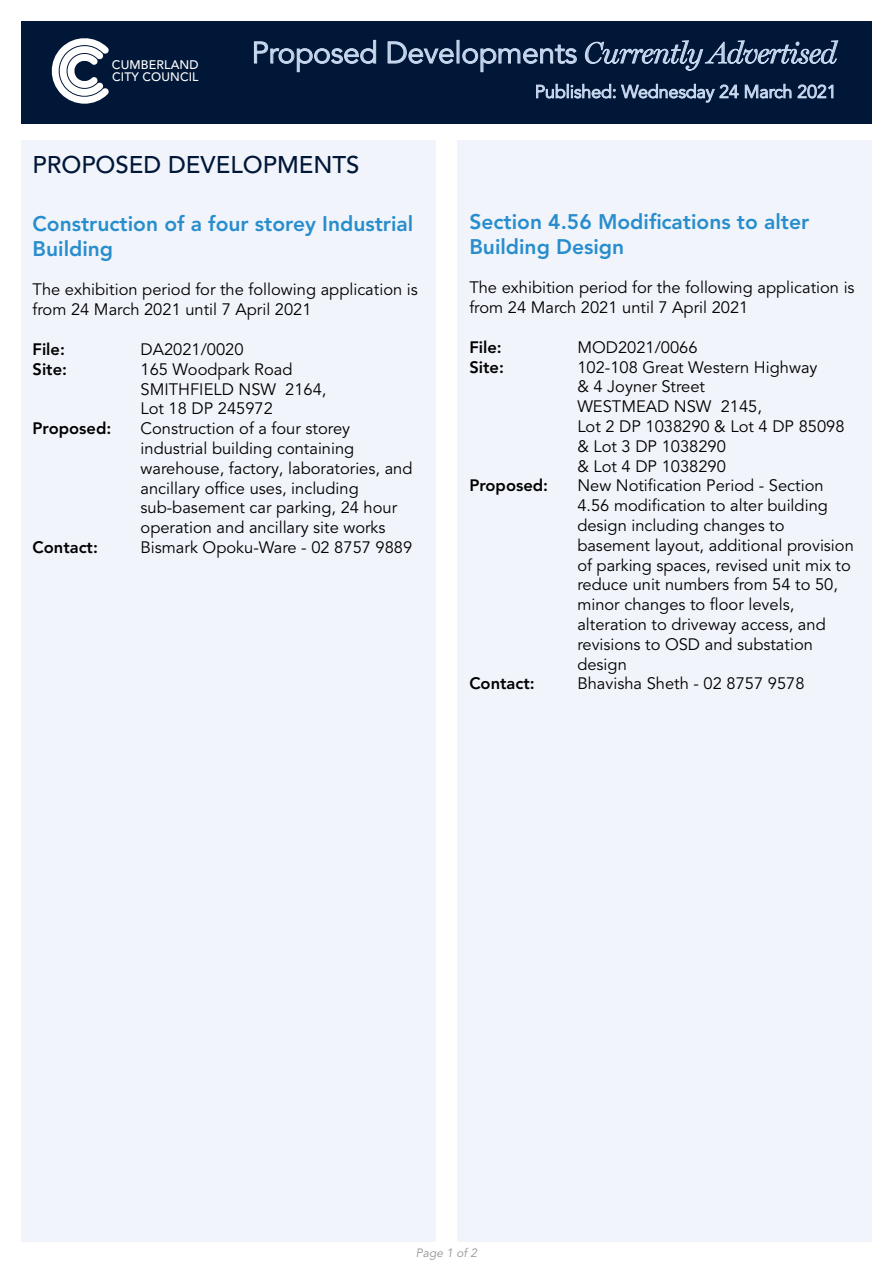
<style>
.page{position:relative;width:893px;height:1263px;background:#fff}
.page>*{position:absolute;margin:0;border:0;box-sizing:border-box;transform-origin:0 0}
.t1{font:30px "Avenir LT Pro";letter-spacing:-.01em;color:#c9d9f0}
.t2{font:500 24px "Avenir LT Pro";color:#001738}
.t3{font:800 21px/25.2px "Avenir LT Pro";color:#288dcd}
.t4{font:18px "Avenir LT Pro";letter-spacing:-.01em;color:#c9d9f0}
.t5{font:16.5px/19.8px "Avenir LT Pro";color:#000}
.t6{font:800 16.5px "Avenir LT Pro";color:#000}
.t7{font:500 12.3px "Avenir LT Pro";letter-spacing:.01em;color:#fff}
.t8{font:500 12.15px "Avenir LT Pro";letter-spacing:.01em;color:#fff}
.t9{font:italic 12px "Avenir LT Pro";color:#939598}
.s1{font-family:"Miller Display";font-weight:300;font-style:italic}
</style>
<div class="page">
<div style="left:21px;top:140px;width:415px;height:1102px;background:#f1f5fb"></div>
<div style="left:457px;top:140px;width:415px;height:1102px;background:#f1f5fb"></div>
<div style="left:21px;top:21px;width:851px;height:102px;background:#001738"></div>
<svg style="left:254px;top:40px;width:122px;height:33px"></svg>
<svg style="left:387px;top:41px;width:67px;height:23px"></svg>
<svg style="left:462px;top:44px;width:115px;height:29px"></svg>
<svg style="left:584px;top:40px;width:255px;height:31px"></svg>
<svg style="left:51px;top:38px;width:58px;height:66px"></svg>
<svg style="left:536px;top:83px;width:298px;height:20px"></svg>
<p class="t7" style="left:112px;top:58px;width:88px">CUMBERLAND</p>
<p class="t8" style="left:112px;top:70px;width:88px">CITY COUNCIL</p>
<h1 class="t1" style="left:252px;top:35px;width:587px">Proposed Developments <span class="s1">Currently Advertised</span></h1>
<p class="t4" style="left:535px;top:81px;width:303px">Published: Wednesday 24 March 2021</p>
<h2 class="t2" style="left:33px;top:150px;width:329px">PROPOSED DEVELOPMENTS</h2>
<p class="t3" style="left:33px;top:211px;width:382px">Construction of a four storey Industrial<br>Building</p>
<p class="t5" style="left:33px;top:280px;width:387px">The exhibition period for the following application is from 24 March 2021 until 7 April 2021</p>
<p class="t6" style="left:33px;top:339px;width:34px">File:</p>
<p class="t5" style="left:141px;top:340px;width:105px">DA2021/0020</p>
<p class="t6" style="left:33px;top:359px;width:36px">Site:</p>
<p class="t5" style="left:141px;top:359px;width:188px">165 Woodpark Road<br>SMITHFIELD NSW 2164,<br>Lot 18 DP 245972</p>
<p class="t6" style="left:33px;top:419px;width:80px">Proposed:</p>
<p class="t5" style="left:141px;top:419px;width:273px">Construction of a four storey industrial building containing warehouse, factory, laboratories, and ancillary office uses, including sub-basement car parking, 24 hour operation and ancillary site works</p>
<p class="t6" style="left:33px;top:537px;width:67px">Contact:</p>
<p class="t5" style="left:141px;top:538px;width:273px">Bismark Opoku-Ware - 02 8757 9889</p>
<p class="t3" style="left:469px;top:209px;width:341px">Section 4.56 Modifications to alter<br>Building Design</p>
<p class="t5" style="left:469px;top:278px;width:387px">The exhibition period for the following application is from 24 March 2021 until 7 April 2021</p>
<p class="t6" style="left:469px;top:337px;width:34px">File:</p>
<p class="t5" style="left:577px;top:337px;width:122px">MOD2021/0066</p>
<p class="t6" style="left:469px;top:357px;width:36px">Site:</p>
<p class="t5" style="left:577px;top:357px;width:269px">102-108 Great Western Highway<br>&amp; 4 Joyner Street<br>WESTMEAD NSW 2145,<br>Lot 2 DP 1038290 &amp; Lot 4 DP 85098 &amp; Lot 3 DP 1038290<br>&amp; Lot 4 DP 1038290</p>
<p class="t6" style="left:469px;top:476px;width:80px">Proposed:</p>
<p class="t5" style="left:577px;top:476px;width:278px">New Notification Period - Section<br>4.56 modification to alter building design including changes to basement layout, additional provision of parking spaces, revised unit mix to reduce unit numbers from 54 to 50, minor changes to floor levels, alteration to driveway access, and revisions to OSD and substation design</p>
<p class="t6" style="left:469px;top:674px;width:67px">Contact:</p>
<p class="t5" style="left:577px;top:674px;width:229px">Bhavisha Sheth - 02 8757 9578</p>
<p class="t9" style="left:416px;top:1245px;width:63px">Page 1 of 2</p>
</div>
